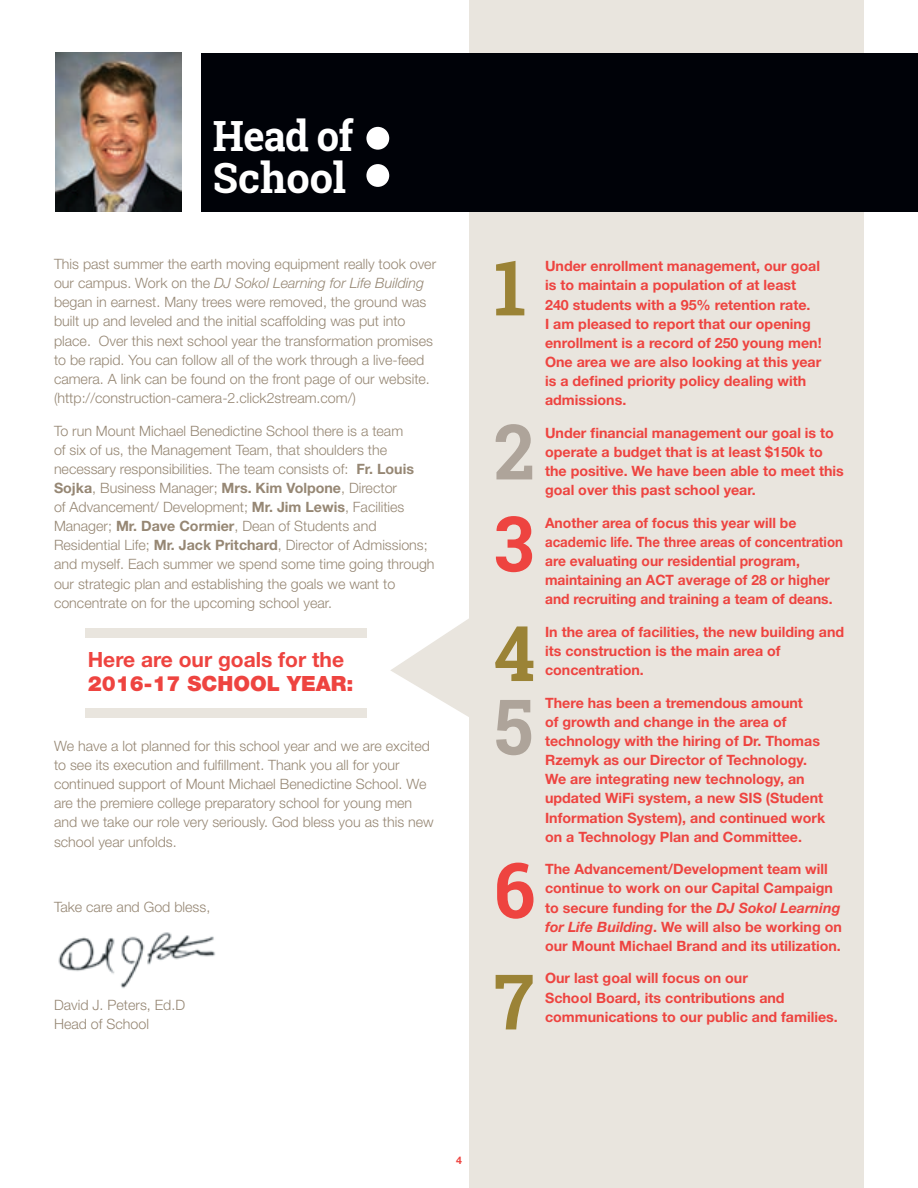
<style>
.page{position:relative;width:918px;height:1188px;background:#fff}
.page>*{position:absolute;margin:0;border:0;box-sizing:border-box;transform-origin:0 0}
.t1{font:700 76.8px "Roboto Slab";color:#9b8336;scale:.96 1}
.t2{font:700 76.8px "Roboto Slab";color:#aea49a;scale:.96 1}
.t3{font:700 76.8px "Roboto Slab";color:#ee4440;scale:.96 1}
.t4{font:700 41.7px/42.3px "Roboto Slab";letter-spacing:-.01em;color:#fff;scale:.96 1}
.t5{font:700 21px/24px "Helvetica Neue";color:#ee4440}
.t6{font:300 14.25px/19.2px "Helvetica Neue";color:#968774}
.t7{font:700 14.25px/19.2px "Helvetica Neue";color:#ee4440}
.t8{font:700 10.5px "Helvetica Neue";color:#ee4440}
.s1{font-style:italic}
.s2{font-weight:700}
.s3{font-weight:900}
</style>
<div class="page">
<div style="left:470px;top:0;width:394px;height:1188px;background:#e9e5de"></div>
<svg style="left:390px;top:280px;width:80px;height:847px"></svg>
<div style="left:201px;top:53px;width:717px;height:159px;background:#000208"></div>
<img style="left:56px;top:53px;width:125px;height:159px">
<div style="left:366px;top:127px;width:23px;height:23px;background:#fff;border-radius:50%"></div>
<div style="left:366px;top:164px;width:23px;height:23px;background:#fff;border-radius:50%"></div>
<img style="left:58px;top:932px;width:158px;height:57px">
<div style="left:85px;top:629px;width:281px;height:9px;background:#e9e5de"></div>
<div style="left:85px;top:708px;width:281px;height:9px;background:#e9e5de"></div>
<p class="t4" style="left:213px;top:114px;width:148px">Head of<br>School</p>
<p class="t6" style="left:54px;top:254px;width:384px">This past summer the earth moving equipment really took over our campus. Work on the <span class="s1">DJ Sokol Learning for Life Building </span>began in earnest. Many trees were removed, the ground was built up and leveled and the initial scaffolding was put into place. Over this next school year the transformation promises to be rapid. You can follow all of the work through a live-feed camera. A link can be found on the front page of our website. (http://construction-camera-2.click2stream.com/)</p>
<p class="t6" style="left:54px;top:421px;width:382px">To run Mount Michael Benedictine School there is a team<br>of six of us, the Management Team, that shoulders the necessary responsibilities. The team consists of: <span class="s2">Fr. Louis Sojka</span>, Business Manager; <span class="s2">Mrs. Kim Volpone</span>, Director<br>of Advancement/ Development; <span class="s2">Mr. Jim Lewis</span>, Facilities Manager; <span class="s2">Mr. Dave Cormier</span>, Dean of Students and Residential Life; <span class="s2">Mr. Jack Pritchard</span>, Director of Admissions; and myself. Each summer we spend some time going through our strategic plan and establishing the goals we want to concentrate on for the upcoming school year.</p>
<p class="t5" style="left:88px;top:647px;width:267px">Here are our goals for the<br><span class="s3">2016-17 SCHOOL YEAR:</span></p>
<p class="t6" style="left:54px;top:736px;width:381px">We have a lot planned for this school year and we are excited to see its execution and fulfillment. Thank you all for your continued support of Mount Michael Benedictine School. We are the premiere college preparatory school for young men and we take our role very seriously. God bless you as this new school year unfolds.</p>
<p class="t6" style="left:54px;top:897px;width:158px">Take care and God bless,</p>
<p class="t6" style="left:54px;top:995px;width:133px">David J. Peters, Ed.D<br>Head of School</p>
<p class="t1" style="left:494px;top:235px;width:35px">1</p>
<p class="t2" style="left:494px;top:399px;width:44px">2</p>
<p class="t3" style="left:494px;top:491px;width:43px">3</p>
<p class="t1" style="left:494px;top:601px;width:45px">4</p>
<p class="t2" style="left:494px;top:674px;width:42px">5</p>
<p class="t3" style="left:494px;top:837px;width:44px">6</p>
<p class="t1" style="left:494px;top:949px;width:43px">7</p>
<p class="t7" style="left:545px;top:256px;width:278px">Under enrollment management, our goal is to maintain a population of at least 240 students with a 95% retention rate.<br>I am pleased to report that our opening enrollment is a record of 250 young men!<br>One area we are also looking at this year is a defined priority policy dealing with admissions.</p>
<p class="t7" style="left:545px;top:423px;width:300px">Under financial management our goal is to operate a budget that is at least $150k to the positive. We have been able to meet this goal over this past school year.</p>
<p class="t7" style="left:545px;top:513px;width:299px">Another area of focus this year will be academic life. The three areas of concentration are evaluating our residential program, maintaining an ACT average of 28 or higher and recruiting and training a team of deans.</p>
<p class="t7" style="left:545px;top:622px;width:301px">In the area of facilities, the new building and its construction is the main area of concentration.</p>
<p class="t7" style="left:545px;top:693px;width:282px">There has been a tremendous amount<br>of growth and change in the area of technology with the hiring of Dr. Thomas Rzemyk as our Director of Technology.<br>We are integrating new technology, an updated WiFi system, a new SIS (Student Information System), and continued work on a Technology Plan and Committee.</p>
<p class="t7" style="left:545px;top:859px;width:298px">The Advancement/Development team will continue to work on our Capital Campaign to secure funding for the <span class="s1">DJ Sokol Learning for Life Building</span>. We will also be working on our Mount Michael Brand and its utilization.</p>
<p class="t7" style="left:545px;top:968px;width:294px">Our last goal will focus on our<br>School Board, its contributions and communications to our public and families.</p>
<p class="t8" style="left:456px;top:1154px;width:7px">4</p>
</div>
